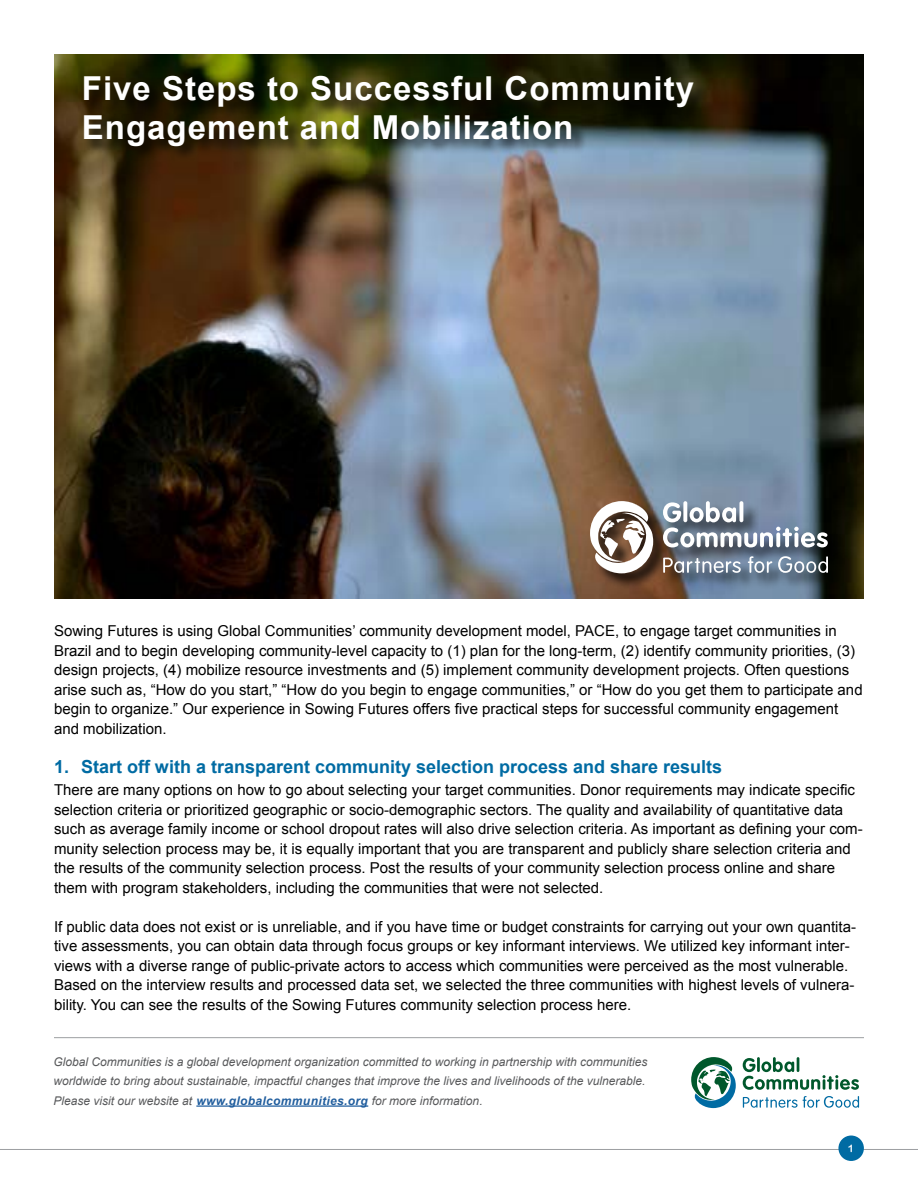
<style>
.page{position:relative;width:918px;height:1188px;background:#fff}
.page>*{position:absolute;margin:0;border:0;box-sizing:border-box;transform-origin:0 0}
.t1{font:700 33px/39px "Arial";letter-spacing:.03em;color:#fff}
.t2{font:700 18px "Arial";color:#006ba3}
.t3{font:15px/19.5px "Arial";color:#000}
.t4{font:italic 12px/19.5px "Arial";color:#58595b}
.t5{font:10.35px "Arial Rounded MT Bold";color:#fff}
.s1{font-weight:700;color:#215e9e}
</style>
<div class="page">
<hr style="left:0;top:1149px;width:918px;height:1px;background:#9d9fa2">
<img style="left:54px;top:54px;width:810px;height:544px">
<div style="left:84px;top:77px;width:626px;height:84px;background:#000;opacity:.75"></div>
<hr style="left:196px;top:1105px;width:172px;height:2px;background:#215e9e">
<hr style="left:54px;top:1037px;width:810px;height:1px;background:#9d9fa2">
<div style="left:838px;top:1136px;width:26px;height:25px;background:#006ba3;border-radius:50%"></div>
<svg style="left:743px;top:1057px;width:116px;height:33px"></svg>
<svg style="left:743px;top:1096px;width:116px;height:12px"></svg>
<svg style="left:691px;top:1057px;width:45px;height:51px"></svg>
<div style="left:591px;top:502px;width:253px;height:88px;background:#000;opacity:.75"></div>
<svg style="left:663px;top:501px;width:165px;height:46px"></svg>
<svg style="left:663px;top:558px;width:78px;height:15px"></svg>
<svg style="left:748px;top:556px;width:24px;height:17px"></svg>
<svg style="left:778px;top:556px;width:50px;height:17px"></svg>
<svg style="left:590px;top:501px;width:63px;height:72px"></svg>
<h1 class="t1" style="left:82px;top:70px;width:614px">Five Steps to Successful Community<br>Engagement and Mobilization</h1>
<p class="t3" style="left:54px;top:621px;width:810px">Sowing Futures is using Global Communities’ community development model, PACE, to engage target communities in Brazil and to begin developing community-level capacity to (1) plan for the long-term, (2) identify community priorities, (3) design projects, (4) mobilize resource investments and (5) implement community development projects. Often questions arise such as, “How do you start,” “How do you begin to engage communities,” or “How do you get them to participate and begin to organize.” Our experience in Sowing Futures offers five practical steps for successful community engagement and mobilization.</p>
<p class="t2" style="left:54px;top:754px;width:670px">1. Start off with a transparent community selection process and share results</p>
<p class="t3" style="left:54px;top:780px;width:810px">There are many options on how to go about selecting your target communities. Donor requirements may indicate specific selection criteria or prioritized geographic or socio-demographic sectors. The quality and availability of quantitative data such as average family income or school dropout rates will also drive selection criteria. As important as defining your com&shy;munity selection process may be, it is equally important that you are transparent and publicly share selection criteria and the results of the community selection process. Post the results of your community selection process online and share them with program stakeholders, including the communities that were not selected.</p>
<p class="t3" style="left:54px;top:917px;width:804px">If public data does not exist or is unreliable, and if you have time or budget constraints for carrying out your own quantita&shy;tive assessments, you can obtain data through focus groups or key informant interviews. We utilized key informant inter&shy;views with a diverse range of public-private actors to access which communities were perceived as the most vulnerable.<br>Based on the interview results and processed data set, we selected the three communities with highest levels of vulnera&shy;bility. You can see the results of the Sowing Futures community selection process here.</p>
<p class="t4" style="left:53px;top:1052px;width:596px">Global Communities is a global development organization committed to working in partnership with communities worldwide to bring about sustainable, impactful changes that improve the lives and livelihoods of the vulnerable.<br>Please visit our website at <span class="s1">www.globalcommunities.org</span> for more information.</p>
<p class="t5" style="left:848px;top:1142px;width:8px">1</p>
</div>
